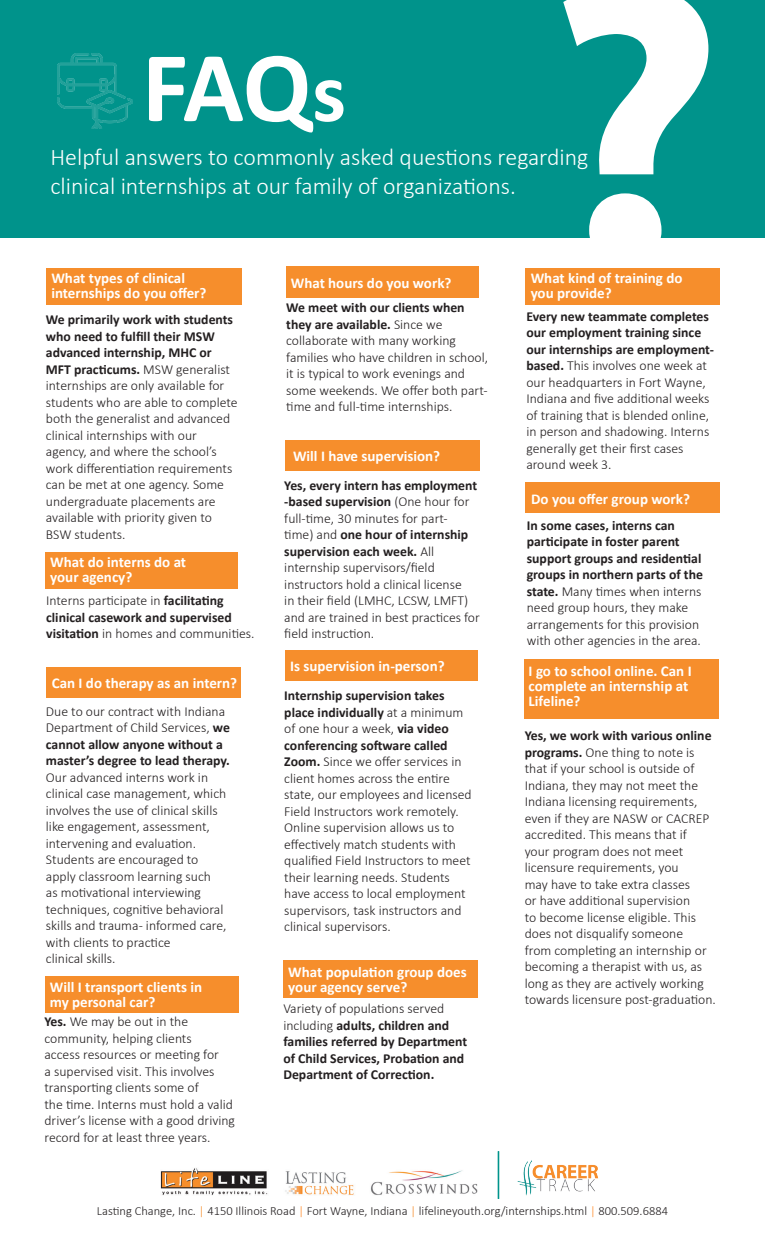
<style>
.page{position:relative;width:765px;height:1260px;background:#fff}
.page>*{position:absolute;margin:0;border:0;box-sizing:border-box;transform-origin:0 0}
.t1{font:700 404.5px "Myriad Pro";color:#fff}
.t2{font:700 101.25px "Calibri";color:#fff}
.t3{font:300 23.88px/28.6px "Calibri";color:#fff}
.t4{font:700 15px/15px "Calibri";color:#fff}
.t5{font:300 13.75px/16.5px "Calibri";color:#231f20}
.t6{font:700 13.75px/16.5px "Calibri";color:#231f20}
.t7{font:300 12.5px "Calibri";color:#231f20}
.s1{font-size:85px}
.s2{font-weight:700}
.s3{font-weight:300}
.s4{color:#f68e2c}
.s5{color:#ff8c2b}
</style>
<div class="page">
<div style="left:0;top:0;width:765px;height:238px;background:#00938b"></div>
<img style="left:160px;top:1168px;width:318px;height:27px">
<img style="left:517px;top:1160px;width:81px;height:36px">
<div style="left:45px;top:552px;width:193px;height:37px;background:#f68e2c"></div>
<div style="left:46px;top:268px;width:195px;height:36px;background:#f68e2c"></div>
<div style="left:285px;top:651px;width:193px;height:30px;background:#f68e2c"></div>
<div style="left:286px;top:267px;width:192px;height:31px;background:#f68e2c"></div>
<div style="left:46px;top:976px;width:193px;height:36px;background:#f68e2c"></div>
<div style="left:526px;top:483px;width:194px;height:30px;background:#f68e2c"></div>
<div style="left:524px;top:659px;width:194px;height:60px;background:#f68e2c"></div>
<div style="left:46px;top:667px;width:195px;height:30px;background:#f68e2c"></div>
<div style="left:526px;top:268px;width:194px;height:36px;background:#f68e2c"></div>
<div style="left:285px;top:440px;width:195px;height:30px;background:#f68e2c"></div>
<hr style="left:499px;top:1151px;width:1px;height:48px;background:#00948b">
<hr style="left:498px;top:1151px;width:1px;height:48px;background:#00948b">
<img style="left:57px;top:53px;width:76px;height:76px">
<div style="left:283px;top:960px;width:195px;height:38px;background:#f68e2c"></div>
<p class="t1" style="left:544px;top:-138px;width:181px">?</p>
<p class="t2" style="left:142px;top:16px;width:206px">FAQ<span class="s1">s</span></p>
<p class="t3" style="left:50px;top:142px;width:540px">Helpful answers to commonly asked questions regarding clinical internships at our family of organizations.</p>
<p class="t4" style="left:51px;top:270px;width:157px">What types of clinical internships do you offer?</p>
<p class="t4" style="left:291px;top:275px;width:162px">What hours do you work?</p>
<p class="t5" style="left:46px;top:311px;width:193px"><span class="s2">We primarily work with students who need to fulfill their MSW advanced internship, MHC or<br>MFT practicums.</span> MSW generalist internships are only available for students who are able to complete both the generalist and advanced clinical internships with our agency, and where the school’s work differentiation requirements can be met at one agency. Some undergraduate placements are available with priority given to<br>BSW students.</p>
<p class="t4" style="left:50px;top:554px;width:137px">What do interns do at your agency?</p>
<p class="t6" style="left:46px;top:592px;width:210px"><span class="s3">Interns participate in</span> facilitating clinical casework and supervised visitation <span class="s3">in homes and communities.</span></p>
<p class="t4" style="left:52px;top:675px;width:187px">Can I do therapy as an intern?</p>
<p class="t5" style="left:46px;top:703px;width:185px">Due to our contract with Indiana<br>Department of Child Services, <span class="s2">we cannot allow anyone without a master’s degree to lead therapy.<br></span>Our advanced interns work in clinical case management, which involves the use of clinical skills like engagement, assessment, intervening and evaluation.<br>Students are encouraged to apply classroom learning such<br>as motivational interviewing techniques, cognitive behavioral skills and trauma- informed care, with clients to practice<br>clinical skills.</p>
<p class="t4" style="left:50px;top:979px;width:154px">Will I transport clients in my personal car?</p>
<p class="t5" style="left:44px;top:1013px;width:192px"><span class="s2">Yes.</span> We may be out in the community, helping clients<br>access resources or meeting for<br>a supervised visit. This involves transporting clients some of<br>the time. Interns must hold a valid driver’s license with a good driving record for at least three years.</p>
<p class="t5" style="left:286px;top:299px;width:203px"><span class="s2">We meet with our clients when they are available.</span> Since we collaborate with many working families who have children in school, it is typical to work evenings and some weekends. We offer both part&shy;time and full-time internships.</p>
<p class="t4" style="left:293px;top:448px;width:149px">Will I have supervision?</p>
<p class="t5" style="left:284px;top:477px;width:197px"><span class="s2">Yes, every intern has employment -based supervision</span> (One hour for full-time, 30 minutes for part&shy;time) and <span class="s2">one hour of internship supervision each week.</span> All internship supervisors/field instructors hold a clinical license<br>in their field (LMHC, LCSW, LMFT) and are trained in best practices for field instruction.</p>
<p class="t4" style="left:290px;top:658px;width:156px">Is supervision in-person?</p>
<p class="t5" style="left:284px;top:687px;width:189px"><span class="s2">Internship supervision takes place individually</span> at a minimum of one hour a week, <span class="s2">via video conferencing software called<br>Zoom.</span> Since we offer services in client homes across the entire state, our employees and licensed<br>Field Instructors work remotely.<br>Online supervision allows us to effectively match students with qualified Field Instructors to meet their learning needs. Students have access to local employment supervisors, task instructors and clinical supervisors.</p>
<p class="t4" style="left:288px;top:964px;width:180px">What population group does your agency serve?</p>
<p class="t6" style="left:283px;top:1000px;width:185px"><span class="s3">Variety of populations served including</span> adults, children and families referred by Department of Child Services, Probation and<br>Department of Correction.</p>
<p class="t4" style="left:531px;top:270px;width:153px">What kind of training do you provide?</p>
<p class="t5" style="left:526px;top:308px;width:189px"><span class="s2">Every new teammate completes our employment training since our internships are employment&shy;based.</span> This involves one week at our headquarters in Fort Wayne,<br>Indiana and five additional weeks of training that is blended online, in person and shadowing. Interns generally get their first cases around week 3.</p>
<p class="t4" style="left:531px;top:491px;width:160px">Do you offer group work?</p>
<p class="t6" style="left:527px;top:517px;width:178px">In some cases, interns can participate in foster parent support groups and residential groups in northern parts of the state. <span class="s3">Many times when interns need group hours, they make arrangements for this provision with other agencies in the area.</span></p>
<p class="t4" style="left:529px;top:663px;width:165px">I go to school online. Can I complete an internship at<br>Lifeline?</p>
<p class="t5" style="left:525px;top:727px;width:193px"><span class="s2">Yes, we work with various online programs.</span> One thing to note is that if your school is outside of<br>Indiana, they may not meet the<br>Indiana licensing requirements, even if they are NASW or CACREP accredited. This means that if<br>your program does not meet licensure requirements, you<br>may have to take extra classes<br>or have additional supervision<br>to become license eligible. This does not disqualify someone<br>from completing an internship or becoming a therapist with us, as long as they are actively working towards licensure post-graduation.</p>
<p class="t7" style="left:97px;top:1203px;width:573px">Lasting Change, Inc. <span class="s4">|</span> 4150 Illinois Road <span class="s5">|</span> Fort Wayne, Indiana <span class="s4">|</span> lifelineyouth.org/internships.html <span class="s5">|</span> 800.509.6884</p>
</div>
